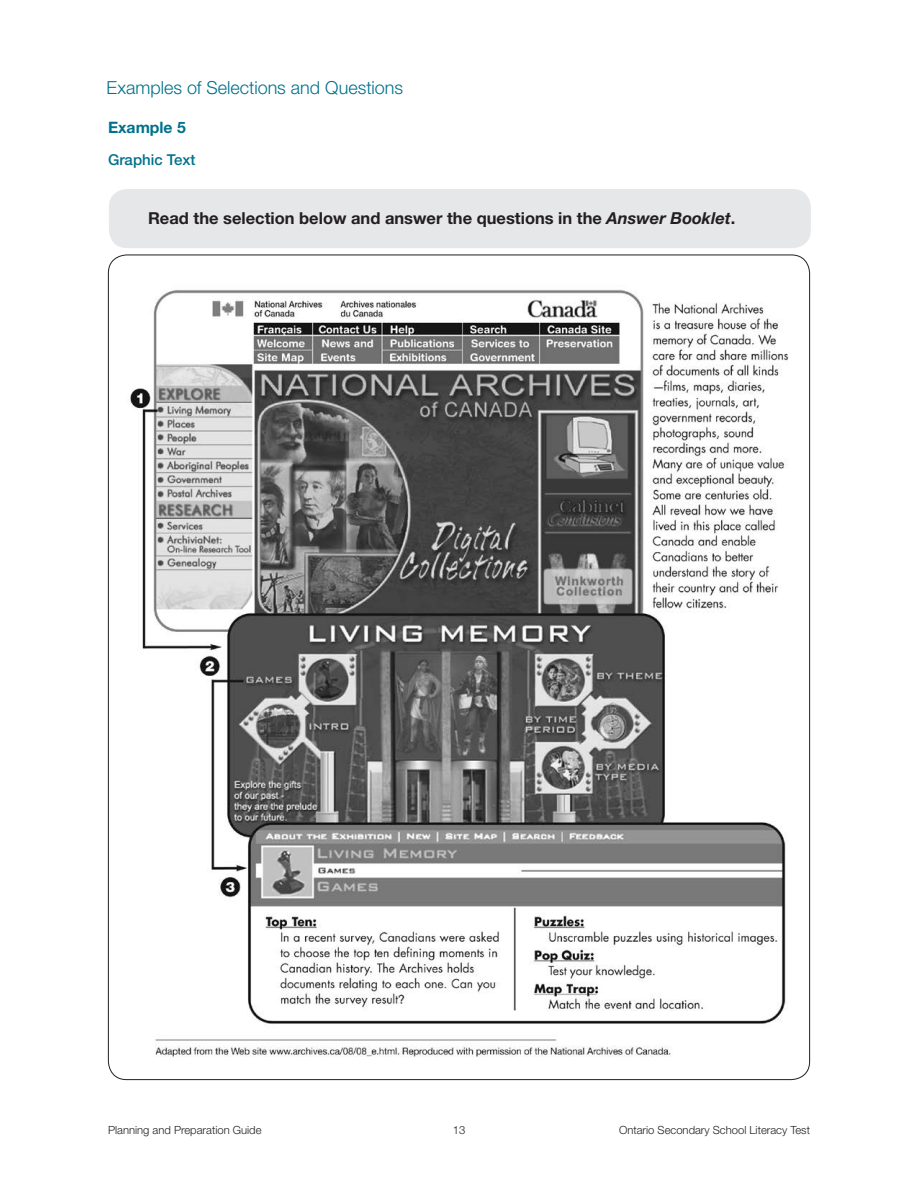
<style>
.page{position:relative;width:918px;height:1188px;background:#fff}
.page>*{position:absolute;margin:0;border:0;box-sizing:border-box;transform-origin:0 0}
.Section_Head_Cont_d{font:300 18px "Helvetica Neue LT Std";color:#00718c}
.Write_Your_Answer{font:700 16.5px "Helvetica Neue LT Std";color:#231f20}
.Heading_2_Example{font:700 15.75px "Helvetica Neue LT Std";color:#00718c}
.Heading_3{font:500 15px "Helvetica Neue LT Std";color:#00718c}
.t1{font:300 11.25px "Helvetica Neue LT Std";color:#231f20}
.s1{font-style:italic}
</style>
<div class="page">
<img style="left:130px;top:289px;width:659px;height:768px">
<div style="left:109px;top:189px;width:702px;height:59px;background:#e6e7e9;border-radius:18px"></div>
<p class="Section_Head_Cont_d" style="left:106px;top:76px;width:298px">Examples of Selections and Questions</p>
<p class="Heading_2_Example" style="left:108px;top:117px;width:79px">Example 5</p>
<p class="Heading_3" style="left:108px;top:151px;width:89px">Graphic Text</p>
<p class="Write_Your_Answer" style="left:148px;top:208px;width:589px">Read the selection below and answer the questions in the <span class="s1">Answer Booklet</span>.</p>
<p class="t1" style="left:108px;top:1123px;width:155px">Planning and Preparation Guide</p>
<p class="t1" style="left:453px;top:1123px;width:14px">13</p>
<p class="t1" style="left:619px;top:1123px;width:192px">Ontario Secondary School Literacy Test</p>
</div>
